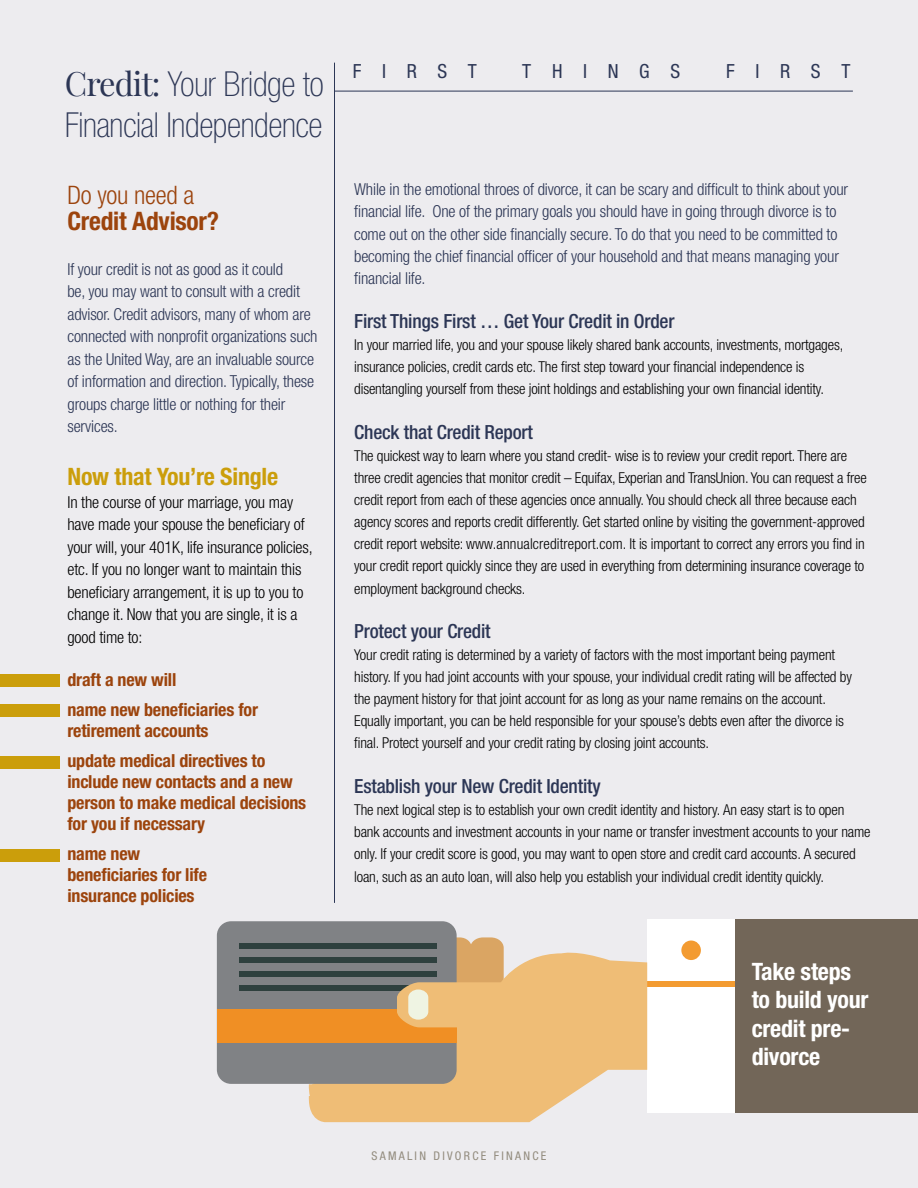
<style>
.page{position:relative;width:918px;height:1188px;background:#edecef}
.page>*{position:absolute;margin:0;border:0;box-sizing:border-box;transform-origin:0 0}
.t1{font:100 condensed 34.5px/40.5px "Helvetica Neue";letter-spacing:-.01em;color:#2c3655}
.t2{font:700 condensed 25.5px "Helvetica Neue";letter-spacing:-.01em;color:#9c440d}
.t3{font:300 condensed 25.5px "Helvetica Neue";letter-spacing:-.01em;color:#9c440d}
.t4{font:700 condensed 24px/28.5px "Helvetica Neue";letter-spacing:-.01em;color:#fff}
.t5{font:700 condensed 24px "Helvetica Neue";letter-spacing:-.01em;color:#cb9e0b}
.t6{font:500 condensed 19.5px "Helvetica Neue";letter-spacing:-.01em;color:#2c3655}
.t7{font:condensed 19.5px "Helvetica Neue";letter-spacing:1.06em;color:#2c3655}
.t8{font:700 condensed 18px/21px "Helvetica Neue";letter-spacing:-.01em;color:#9c440d}
.t9{font:300 condensed 16.5px/22.5px "Helvetica Neue";letter-spacing:-.01em;color:#2c3655}
.t10{font:300 condensed 16.5px/22.5px "Helvetica Neue";letter-spacing:-.01em;color:#000}
.t11{font:300 condensed 15px/22.2px "Helvetica Neue";letter-spacing:-.01em;color:#000}
.t12{font:condensed 12px "Helvetica Neue";letter-spacing:.19em;color:#928b7d}
.s1{font-family:"Playfair Display";font-weight:400;font-stretch:normal;font-size:33px}
</style>
<div class="page">
<hr style="left:334px;top:91px;width:519px;height:1px;background:#2c3655">
<hr style="left:334px;top:63px;width:1px;height:840px;background:#2c3655">
<div style="left:735px;top:919px;width:183px;height:193px;background:#726658"></div>
<div style="left:647px;top:919px;width:88px;height:193px;background:#fff"></div>
<div style="left:647px;top:982px;width:88px;height:5px;background:#f39b31"></div>
<div style="left:681px;top:941px;width:20px;height:19px;background:#f39b31;border-radius:50%"></div>
<svg style="left:308px;top:952px;width:339px;height:170px;background:#eec488"></svg>
<div style="left:217px;top:921px;width:240px;height:163px;background:#808285;border-radius:14px"></div>
<div style="left:217px;top:1010px;width:240px;height:33px;background:#f08f24"></div>
<div style="left:239px;top:944px;width:197px;height:5px;background:#2e403e"></div>
<div style="left:239px;top:958px;width:197px;height:5px;background:#2e403e"></div>
<div style="left:239px;top:971px;width:197px;height:6px;background:#2e403e"></div>
<div style="left:239px;top:985px;width:197px;height:6px;background:#2e403e"></div>
<svg style="left:397px;top:937px;width:147px;height:92px"></svg>
<div style="left:0;top:674px;width:60px;height:13px;background:#cb9e0b"></div>
<div style="left:0;top:704px;width:60px;height:13px;background:#cb9e0b"></div>
<div style="left:0;top:756px;width:60px;height:13px;background:#cb9e0b"></div>
<div style="left:0;top:849px;width:60px;height:13px;background:#cb9e0b"></div>
<h1 class="t1" style="left:65px;top:64px;width:261px"><span class="s1">Credit:</span> Your Bridge to<br>Financial Independence</h1>
<h2 class="t3" style="left:68px;top:181px;width:128px">Do you need a</h2>
<h2 class="t2" style="left:68px;top:205px;width:153px">Credit Advisor?</h2>
<p class="t9" style="left:68px;top:258px;width:252px">If your credit is not as good as it could<br>be, you may want to consult with a credit advisor. Credit advisors, many of whom are connected with nonprofit organizations such as the United Way, are an invaluable source of information and direction. Typically, these groups charge little or nothing for their services.</p>
<h3 class="t5" style="left:68px;top:462px;width:212px">Now that You’re Single</h3>
<p class="t10" style="left:68px;top:490px;width:247px">In the course of your marriage, you may have made your spouse the beneficiary of your will, your 401K, life insurance policies, etc. If you no longer want to maintain this beneficiary arrangement, it is up to you to change it. Now that you are single, it is a good time to:</p>
<p class="t8" style="left:68px;top:664px;width:192px;line-height:30px">draft a new will<br>name new beneficiaries for</p>
<p class="t8" style="left:68px;top:716px;width:199px;line-height:30px">retirement accounts<br>update medical directives to</p>
<p class="t8" style="left:68px;top:771px;width:240px">include new contacts and a new person to make medical decisions for you if necessary</p>
<p class="t8" style="left:68px;top:843px;width:141px">name new beneficiaries for life insurance policies</p>
<h3 class="t7" style="left:353px;top:60px;width:126px">FIRST</h3>
<h3 class="t7" style="left:522px;top:60px;width:159px">THINGS</h3>
<h3 class="t7" style="left:726px;top:60px;width:126px">FIRST</h3>
<p class="t9" style="left:354px;top:178px;width:495px">While in the emotional throes of divorce, it can be scary and difficult to think about your financial life. One of the primary goals you should have in going through divorce is to come out on the other side financially secure. To do that you need to be committed to becoming the chief financial officer of your household and that means managing your financial life.</p>
<h3 class="t6" style="left:354px;top:310px;width:322px">First Things First … Get Your Credit in Order</h3>
<p class="t11" style="left:354px;top:334px;width:491px">In your married life, you and your spouse likely shared bank accounts, investments, mortgages, insurance policies, credit cards etc. The first step toward your financial independence is disentangling yourself from these joint holdings and establishing your own financial identity.</p>
<h3 class="t6" style="left:354px;top:420px;width:180px">Check that Credit Report</h3>
<p class="t11" style="left:354px;top:444px;width:514px">The quickest way to learn where you stand credit- wise is to review your credit report. There are three credit agencies that monitor credit – Equifax, Experian and TransUnion. You can request a free credit report from each of these agencies once annually. You should check all three because each agency scores and reports credit differently. Get started online by visiting the government-approved credit report website: www.annualcreditreport.com. It is important to correct any errors you find in your credit report quickly since they are used in everything from determining insurance coverage to employment background checks.</p>
<h3 class="t6" style="left:354px;top:619px;width:138px">Protect your Credit</h3>
<p class="t11" style="left:354px;top:643px;width:499px">Your credit rating is determined by a variety of factors with the most important being payment history. If you had joint accounts with your spouse, your individual credit rating will be affected by the payment history for that joint account for as long as your name remains on the account.<br>Equally important, you can be held responsible for your spouse’s debts even after the divorce is final. Protect yourself and your credit rating by closing joint accounts.</p>
<h3 class="t6" style="left:354px;top:774px;width:248px">Establish your New Credit Identity</h3>
<p class="t11" style="left:354px;top:798px;width:518px">The next logical step is to establish your own credit identity and history. An easy start is to open bank accounts and investment accounts in your name or transfer investment accounts to your name only. If your credit score is good, you may want to open store and credit card accounts. A secured loan, such as an auto loan, will also help you establish your individual credit identity quickly.</p>
<h3 class="t4" style="left:752px;top:957px;width:118px">Take steps to build your credit pre&shy;divorce</h3>
<p class="t12" style="left:371px;top:1148px;width:177px">SAMALIN DIVORCE FINANCE</p>
</div>
